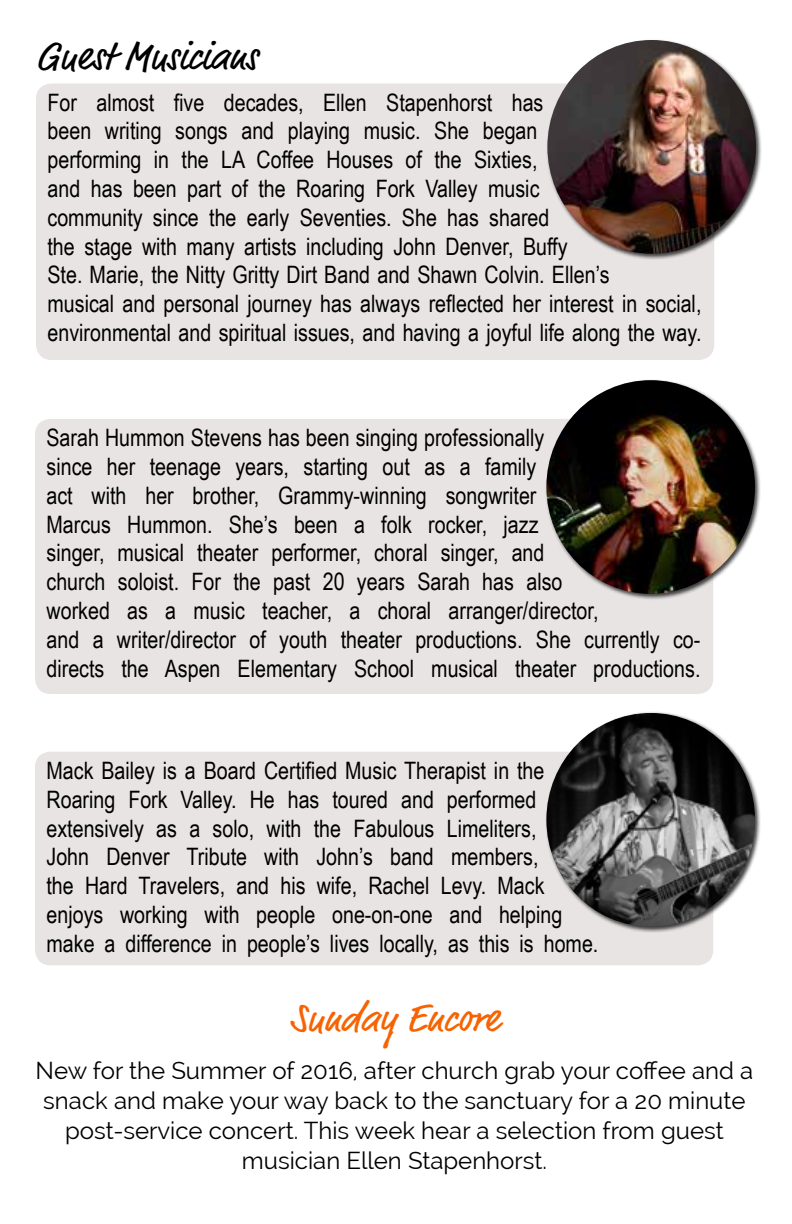
<style>
.page{position:relative;width:792px;height:1224px;background:#fff}
.page>*{position:absolute;margin:0;border:0;box-sizing:border-box;transform-origin:0 0}
.t1{font:40px "Market OT";color:#000}
.t2{font:40px "Market OT";color:#f76300}
.t3{font:24px/28.8px "Arial Narrow";color:#000}
.t4{font:24px/30px "Raleway";color:#000;text-align:center}
</style>
<div class="page">
<div style="left:37px;top:84px;width:676px;height:275px;background:#e9e4e4;border-radius:14px"></div>
<div style="left:36px;top:83px;width:678px;height:277px;border:2px solid #e9e4e4;border-radius:14px"></div>
<div style="left:546px;top:39px;width:216px;height:221px;background:#000;opacity:.75"></div>
<img style="left:547px;top:40px;width:209px;height:214px">
<div style="left:36px;top:420px;width:676px;height:273px;background:#e9e4e4;border-radius:14px"></div>
<div style="left:35px;top:419px;width:678px;height:275px;border:2px solid #e9e4e4;border-radius:14px"></div>
<div style="left:545px;top:379px;width:216px;height:221px;background:#000;opacity:.75"></div>
<img style="left:546px;top:380px;width:209px;height:214px">
<div style="left:36px;top:753px;width:676px;height:211px;background:#e9e4e4;border-radius:14px"></div>
<div style="left:35px;top:752px;width:678px;height:213px;border:2px solid #e9e4e4;border-radius:14px"></div>
<div style="left:545px;top:712px;width:216px;height:221px;background:#000;opacity:.75"></div>
<img style="left:546px;top:713px;width:209px;height:214px">
<h1 class="t1" style="left:36px;top:32px;width:223px">Guest Musicians</h1>
<p class="t3" style="left:48px;top:87px;width:655px">For almost five decades, Ellen Stapenhorst has<br>been writing songs and playing music. She began<br>performing in the LA Coffee Houses of the Sixties,<br>and has been part of the Roaring Fork Valley music<br>community since the early Seventies. She has shared<br>the stage with many artists including John Denver, Buffy<br>Ste. Marie, the Nitty Gritty Dirt Band and Shawn Colvin. Ellen’s<br>musical and personal journey has always reflected her interest in social, environmental and spiritual issues, and having a joyful life along the way.</p>
<p class="t3" style="left:47px;top:422px;width:655px">Sarah Hummon Stevens has been singing professionally<br>since her teenage years, starting out as a family<br>act with her brother, Grammy-winning songwriter<br>Marcus Hummon. She’s been a folk rocker, jazz<br>singer, musical theater performer, choral singer, and<br>church soloist. For the past 20 years Sarah has also<br>worked as a music teacher, a choral arranger/director,<br>and a writer/director of youth theater productions. She currently co&shy;directs the Aspen Elementary School musical theater productions.</p>
<p class="t3" style="left:47px;top:755px;width:553px">Mack Bailey is a Board Certified Music Therapist in the Roaring Fork Valley. He has toured and performed extensively as a solo, with the Fabulous Limeliters,<br>John Denver Tribute with John’s band members,<br>the Hard Travelers, and his wife, Rachel Levy. Mack enjoys working with people one-on-one and helping make a difference in people’s lives locally, as this is home.</p>
<h1 class="t2" style="left:290px;top:995px;width:211px">Sunday Encore</h1>
<p class="t4" style="left:36px;top:1056px;width:719px">New for the Summer of 2016, after church grab your coffee and a snack and make your way back to the sanctuary for a 20 minute post-service concert. This week hear a selection from guest musician Ellen Stapenhorst.</p>
</div>
